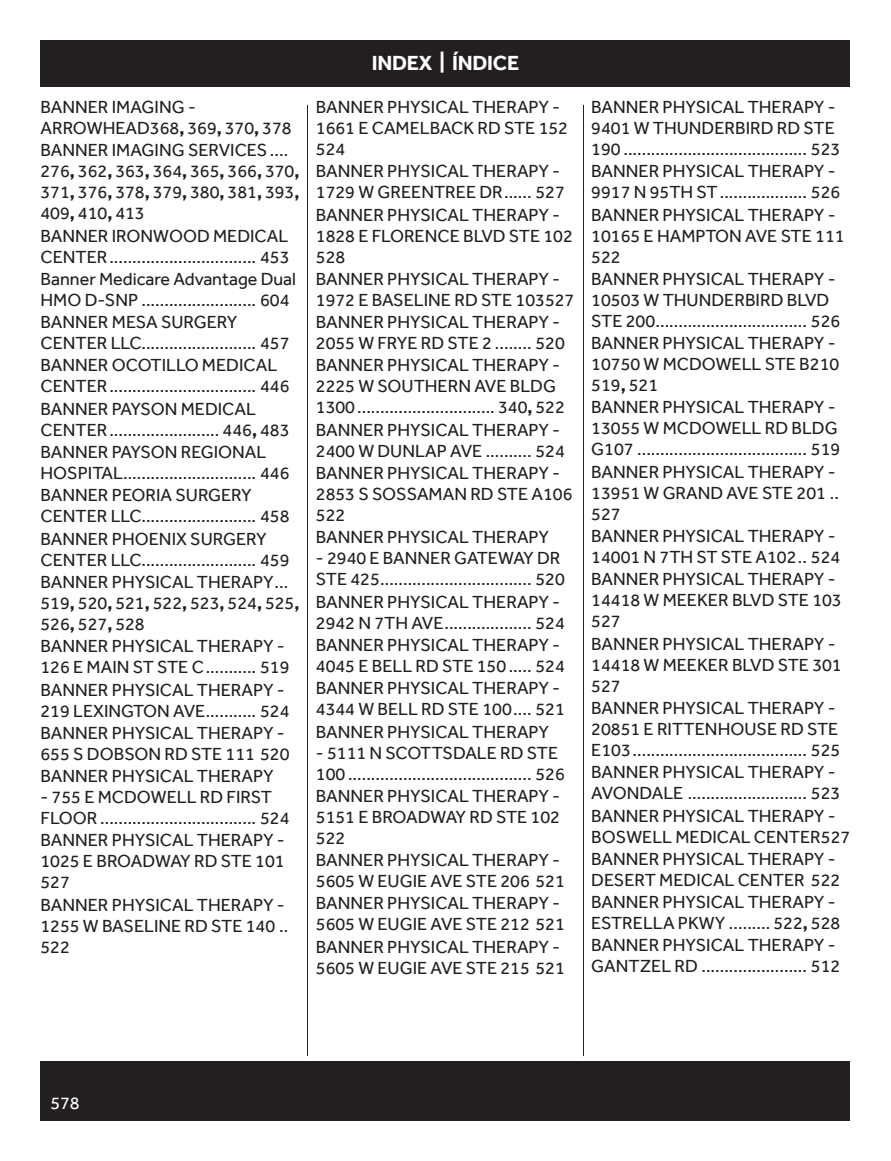
<style>
.page{position:relative;width:891px;height:1161px;background:#fff}
.page>*{position:absolute;margin:0;border:0;box-sizing:border-box;transform-origin:0 0}
.t1{font:700 21px "Effra";letter-spacing:-.01em;color:#fff}
.t2{font:18px/21px "Effra";color:#231f20}
.t3{font:18px "Effra";color:#fff}
.s1{font-weight:700}
</style>
<div class="page">
<div style="left:40px;top:1061px;width:810px;height:59px;background:#231f20"></div>
<hr style="left:307px;top:105px;width:1px;height:951px;background:#231f20">
<hr style="left:583px;top:105px;width:1px;height:951px;background:#231f20">
<div style="left:40px;top:40px;width:810px;height:47px;background:#231f20"></div>
<p class="t2" style="left:40px;top:96px;width:253px">BANNER IMAGING -<br>ARROWHEAD368<span class="s1">,</span> 369<span class="s1">,</span> 370<span class="s1">,</span> 378</p>
<p class="t2" style="left:40px;top:140px;width:261px">BANNER IMAGING SERVICES ....<br>276<span class="s1">,</span> 362<span class="s1">,</span> 363<span class="s1">,</span> 364<span class="s1">,</span> 365<span class="s1">,</span> 366<span class="s1">,</span> 370<span class="s1">,<br></span>371<span class="s1">,</span> 376<span class="s1">,</span> 378<span class="s1">,</span> 379<span class="s1">,</span> 380<span class="s1">,</span> 381<span class="s1">,</span> 393<span class="s1">,<br></span>409<span class="s1">,</span> 410<span class="s1">,</span> 413</p>
<p class="t2" style="left:40px;top:225px;width:250px">BANNER IRONWOOD MEDICAL<br>CENTER................................ 453</p>
<p class="t2" style="left:40px;top:268px;width:257px">Banner Medicare Advantage Dual<br>HMO D-SNP ......................... 604</p>
<p class="t2" style="left:40px;top:311px;width:250px">BANNER MESA SURGERY<br>CENTER LLC......................... 457</p>
<p class="t2" style="left:40px;top:355px;width:250px">BANNER OCOTILLO MEDICAL<br>CENTER................................ 446</p>
<p class="t2" style="left:40px;top:398px;width:250px">BANNER PAYSON MEDICAL<br>CENTER........................ 446<span class="s1">,</span> 483</p>
<p class="t2" style="left:40px;top:441px;width:250px">BANNER PAYSON REGIONAL<br>HOSPITAL............................. 446</p>
<p class="t2" style="left:40px;top:485px;width:250px">BANNER PEORIA SURGERY<br>CENTER LLC......................... 458</p>
<p class="t2" style="left:40px;top:528px;width:250px">BANNER PHOENIX SURGERY<br>CENTER LLC......................... 459</p>
<p class="t2" style="left:40px;top:571px;width:261px">BANNER PHYSICAL THERAPY...<br>519<span class="s1">,</span> 520<span class="s1">,</span> 521<span class="s1">,</span> 522<span class="s1">,</span> 523<span class="s1">,</span> 524<span class="s1">,</span> 525<span class="s1">,<br></span>526<span class="s1">,</span> 527<span class="s1">,</span> 528</p>
<p class="t2" style="left:40px;top:636px;width:250px">BANNER PHYSICAL THERAPY -<br>126 E MAIN ST STE C........... 519</p>
<p class="t2" style="left:40px;top:679px;width:250px">BANNER PHYSICAL THERAPY -<br>219 LEXINGTON AVE........... 524</p>
<p class="t2" style="left:40px;top:722px;width:250px">BANNER PHYSICAL THERAPY -<br>655 S DOBSON RD STE 111 520</p>
<p class="t2" style="left:40px;top:765px;width:235px">BANNER PHYSICAL THERAPY</p>
<p class="t2" style="left:40px;top:786px;width:250px">- 755 E MCDOWELL RD FIRST<br>FLOOR .................................. 524</p>
<p class="t2" style="left:40px;top:830px;width:246px;text-align:justify">BANNER PHYSICAL THERAPY - 1025 E BROADWAY RD STE 101<br>527</p>
<p class="t2" style="left:40px;top:894px;width:249px">BANNER PHYSICAL THERAPY -<br>1255 W BASELINE RD STE 140 ..<br>522</p>
<p class="t1" style="left:372px;top:51px;width:149px">INDEX | ÍNDICE</p>
<p class="t2" style="left:316px;top:96px;width:254px">BANNER PHYSICAL THERAPY -<br>1661 E CAMELBACK RD STE 152<br>524</p>
<p class="t2" style="left:316px;top:161px;width:250px">BANNER PHYSICAL THERAPY -<br>1729 W GREENTREE DR...... 527</p>
<p class="t2" style="left:316px;top:204px;width:259px">BANNER PHYSICAL THERAPY -<br>1828 E FLORENCE BLVD STE 102<br>528</p>
<p class="t2" style="left:316px;top:268px;width:260px">BANNER PHYSICAL THERAPY -<br>1972 E BASELINE RD STE 103527</p>
<p class="t2" style="left:316px;top:311px;width:250px">BANNER PHYSICAL THERAPY -<br>2055 W FRYE RD STE 2 ........ 520</p>
<p class="t2" style="left:316px;top:355px;width:250px">BANNER PHYSICAL THERAPY -<br>2225 W SOUTHERN AVE BLDG<br>1300.............................. 340<span class="s1">,</span> 522</p>
<p class="t2" style="left:316px;top:419px;width:250px">BANNER PHYSICAL THERAPY -<br>2400 W DUNLAP AVE .......... 524</p>
<p class="t2" style="left:316px;top:462px;width:258px">BANNER PHYSICAL THERAPY -<br>2853 S SOSSAMAN RD STE A106<br>522</p>
<p class="t2" style="left:316px;top:527px;width:235px">BANNER PHYSICAL THERAPY</p>
<p class="t2" style="left:316px;top:548px;width:250px">- 2940 E BANNER GATEWAY DR<br>STE 425................................. 520</p>
<p class="t2" style="left:316px;top:591px;width:250px">BANNER PHYSICAL THERAPY -<br>2942 N 7TH AVE................... 524</p>
<p class="t2" style="left:316px;top:634px;width:250px">BANNER PHYSICAL THERAPY -<br>4045 E BELL RD STE 150 ..... 524</p>
<p class="t2" style="left:316px;top:678px;width:250px">BANNER PHYSICAL THERAPY -<br>4344 W BELL RD STE 100.... 521</p>
<p class="t2" style="left:316px;top:721px;width:235px">BANNER PHYSICAL THERAPY</p>
<p class="t2" style="left:316px;top:742px;width:250px">- 5111 N SCOTTSDALE RD STE<br>100 ........................................ 526</p>
<p class="t2" style="left:316px;top:785px;width:246px;text-align:justify">BANNER PHYSICAL THERAPY - 5151 E BROADWAY RD STE 102<br>522</p>
<p class="t2" style="left:316px;top:849px;width:250px">BANNER PHYSICAL THERAPY -<br>5605 W EUGIE AVE STE 206 521</p>
<p class="t2" style="left:316px;top:893px;width:250px">BANNER PHYSICAL THERAPY -<br>5605 W EUGIE AVE STE 212 521</p>
<p class="t2" style="left:316px;top:936px;width:250px">BANNER PHYSICAL THERAPY -<br>5605 W EUGIE AVE STE 215 521</p>
<p class="t2" style="left:591px;top:96px;width:251px">BANNER PHYSICAL THERAPY -<br>9401 W THUNDERBIRD RD STE<br>190 ........................................ 523</p>
<p class="t2" style="left:591px;top:161px;width:251px">BANNER PHYSICAL THERAPY -<br>9917 N 95TH ST................... 526</p>
<p class="t2" style="left:591px;top:204px;width:255px">BANNER PHYSICAL THERAPY -<br>10165 E HAMPTON AVE STE 111<br>522</p>
<p class="t2" style="left:591px;top:268px;width:251px">BANNER PHYSICAL THERAPY -<br>10503 W THUNDERBIRD BLVD<br>STE 200................................. 526</p>
<p class="t2" style="left:591px;top:332px;width:250px">BANNER PHYSICAL THERAPY -<br>10750 W MCDOWELL STE B210<br>519<span class="s1">,</span> 521</p>
<p class="t2" style="left:591px;top:397px;width:251px">BANNER PHYSICAL THERAPY -<br>13055 W MCDOWELL RD BLDG<br>G107 ..................................... 519</p>
<p class="t2" style="left:591px;top:461px;width:249px">BANNER PHYSICAL THERAPY -<br>13951 W GRAND AVE STE 201 ..<br>527</p>
<p class="t2" style="left:591px;top:525px;width:251px">BANNER PHYSICAL THERAPY -<br>14001 N 7TH ST STE A102.. 524</p>
<p class="t2" style="left:591px;top:569px;width:252px">BANNER PHYSICAL THERAPY -<br>14418 W MEEKER BLVD STE 103<br>527</p>
<p class="t2" style="left:591px;top:633px;width:252px">BANNER PHYSICAL THERAPY -<br>14418 W MEEKER BLVD STE 301<br>527</p>
<p class="t2" style="left:591px;top:697px;width:251px">BANNER PHYSICAL THERAPY -<br>20851 E RITTENHOUSE RD STE<br>E103...................................... 525</p>
<p class="t2" style="left:591px;top:762px;width:251px">BANNER PHYSICAL THERAPY -<br>AVONDALE .......................... 523</p>
<p class="t2" style="left:591px;top:805px;width:260px">BANNER PHYSICAL THERAPY -<br>BOSWELL MEDICAL CENTER527</p>
<p class="t2" style="left:591px;top:848px;width:251px">BANNER PHYSICAL THERAPY -<br>DESERT MEDICAL CENTER 522</p>
<p class="t2" style="left:591px;top:891px;width:251px">BANNER PHYSICAL THERAPY -<br>ESTRELLA PKWY ......... 522<span class="s1">,</span> 528</p>
<p class="t2" style="left:591px;top:935px;width:251px">BANNER PHYSICAL THERAPY -<br>GANTZEL RD ....................... 512</p>
<p class="t3" style="left:50px;top:1092px;width:31px">578</p>
</div>
